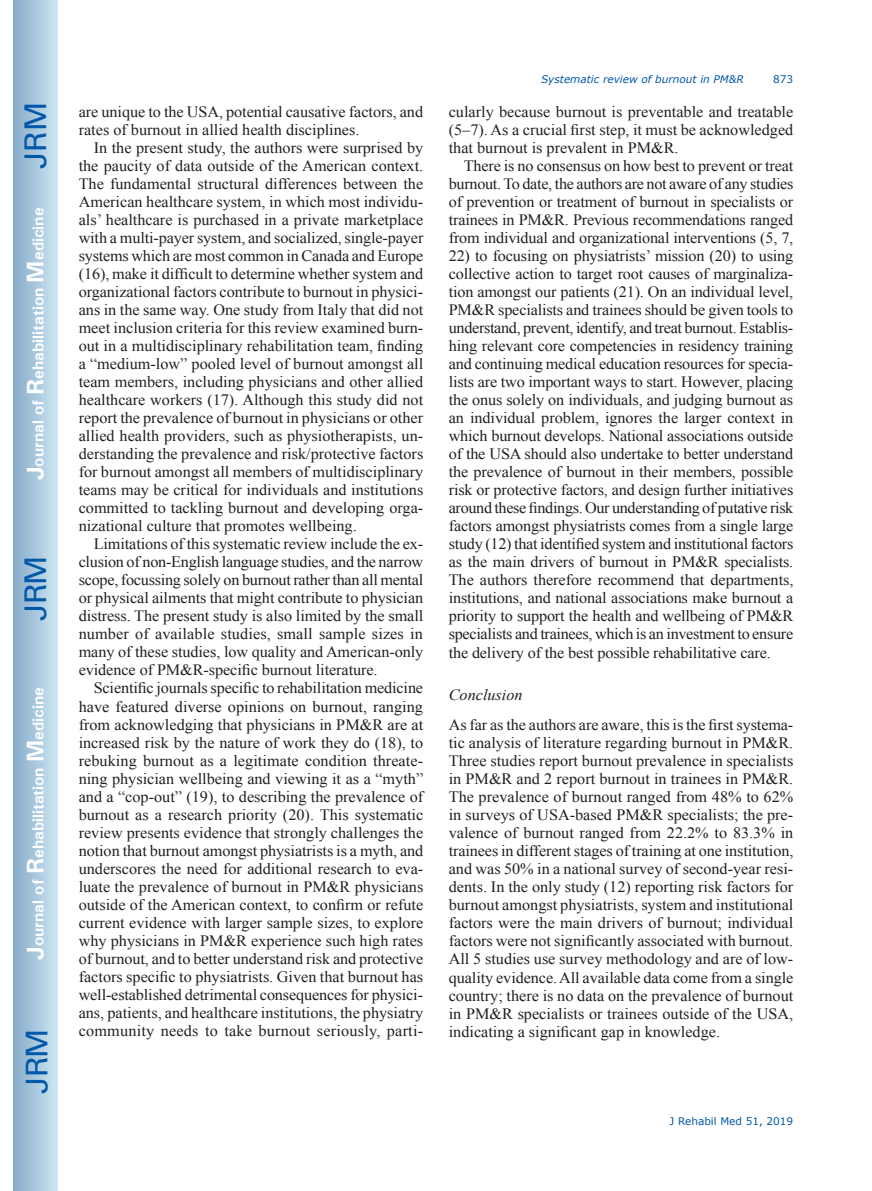
<style>
.page{position:relative;width:872px;height:1191px;background:#fff}
.page>*{position:absolute;margin:0;border:0;box-sizing:border-box;transform-origin:0 0}
.t1{font:30px "Univers";letter-spacing:-.03em;color:#0157a8}
.t2{font:15.75px/18px "Times New Roman";color:#231f20;text-align:justify}
.t3{font:700 15.75px "Univers";color:#fff}
.t4{font:italic 15.75px "Times New Roman";color:#231f20}
.t5{font:italic 10.5px "Verdana";color:#0157a8}
.t6{font:10.5px "Verdana";color:#0157a8}
.s1{font-size:24px}
</style>
<div class="page">
<div style="left:14px;top:0;width:43px;height:1191px;background:linear-gradient(to right,#88acca,#cbe5f2)"></div>
<h1 class="t1" style="left:18px;top:169px;width:68px;rotate:-90deg">JRM</h1>
<p class="t3" style="left:28px;top:480px;width:274px;rotate:-90deg"><span class="s1">J</span>ournal of <span class="s1">R</span>ehabilitation <span class="s1">M</span>edicine</p>
<h1 class="t1" style="left:18px;top:620px;width:67px;rotate:-90deg">JRM</h1>
<p class="t3" style="left:28px;top:959px;width:274px;rotate:-90deg"><span class="s1">J</span>ournal of <span class="s1">R</span>ehabilitation <span class="s1">M</span>edicine</p>
<h1 class="t1" style="left:19px;top:1093px;width:67px;rotate:-90deg">JRM</h1>
<p class="t2" style="left:79px;top:103px;width:346px">are unique to the USA, potential causative factors, and rates of burnout in allied health disciplines.</p>
<p class="t2" style="left:79px;top:139px;width:346px;text-indent:15px">In the present study, the authors were surprised by the paucity of data outside of the American context.<br>The fundamental structural differences between the American healthcare system, in which most individu&shy;als’ healthcare is purchased in a private marketplace with a multi-payer system, and socialized, single-payer systems which are most common in Canada and Europe (16), make it difficult to determine whether system and organizational factors contribute to burnout in physici&shy;ans in the same way. One study from Italy that did not meet inclusion criteria for this review examined burn&shy;out in a multidisciplinary rehabilitation team, finding a “medium-low” pooled level of burnout amongst all team members, including physicians and other allied healthcare workers (17). Although this study did not report the prevalence of burnout in physicians or other allied health providers, such as physiotherapists, un&shy;derstanding the prevalence and risk/protective factors for burnout amongst all members of multidisciplinary teams may be critical for individuals and institutions committed to tackling burnout and developing orga&shy;nizational culture that promotes wellbeing.</p>
<p class="t2" style="left:79px;top:535px;width:346px;text-indent:15px">Limitations of this systematic review include the ex&shy;clusion of non-English language studies, and the narrow scope, focussing solely on burnout rather than all mental or physical ailments that might contribute to physician distress. The present study is also limited by the small number of available studies, small sample sizes in many of these studies, low quality and American-only evidence of PM&amp;R-specific burnout literature.</p>
<p class="t2" style="left:79px;top:679px;width:346px;text-indent:15px">Scientific journals specific to rehabilitation medicine have featured diverse opinions on burnout, ranging from acknowledging that physicians in PM&amp;R are at increased risk by the nature of work they do (18), to rebuking burnout as a legitimate condition threate&shy;ning physician wellbeing and viewing it as a “myth” and a “cop-out” (19), to describing the prevalence of burnout as a research priority (20). This systematic review presents evidence that strongly challenges the notion that burnout amongst physiatrists is a myth, and underscores the need for additional research to eva&shy;luate the prevalence of burnout in PM&amp;R physicians outside of the American context, to confirm or refute current evidence with larger sample sizes, to explore why physicians in PM&amp;R experience such high rates of burnout, and to better understand risk and protective factors specific to physiatrists. Given that burnout has well-established detrimental consequences for physici&shy;ans, patients, and healthcare institutions, the physiatry community needs to take burnout seriously, parti-</p>
<p class="t5" style="left:541px;top:72px;width:204px">Systematic review of burnout in PM&amp;R</p>
<p class="t6" style="left:773px;top:72px;width:22px">873</p>
<p class="t2" style="left:449px;top:103px;width:346px">cularly because burnout is preventable and treatable (5–7). As a crucial first step, it must be acknowledged that burnout is prevalent in PM&amp;R.</p>
<p class="t2" style="left:449px;top:157px;width:346px;text-indent:15px">There is no consensus on how best to prevent or treat burnout. To date, the authors are not aware of any studies of prevention or treatment of burnout in specialists or trainees in PM&amp;R. Previous recommendations ranged from individual and organizational interventions (5, 7,</p>
<p class="t2" style="left:449px;top:247px;width:346px">22) to focusing on physiatrists’ mission (20) to using collective action to target root causes of marginaliza&shy;tion amongst our patients (21). On an individual level, PM&amp;R specialists and trainees should be given tools to understand, prevent, identify, and treat burnout. Establis&shy;hing relevant core competencies in residency training and continuing medical education resources for specia&shy;lists are two important ways to start. However, placing the onus solely on individuals, and judging burnout as an individual problem, ignores the larger context in which burnout develops. National associations outside of the USA should also undertake to better understand the prevalence of burnout in their members, possible risk or protective factors, and design further initiatives around these findings. Our understanding of putative risk factors amongst physiatrists comes from a single large study (12) that identified system and institutional factors as the main drivers of burnout in PM&amp;R specialists.<br>The authors therefore recommend that departments, institutions, and national associations make burnout a priority to support the health and wellbeing of PM&amp;R specialists and trainees, which is an investment to ensure the delivery of the best possible rehabilitative care.</p>
<p class="t4" style="left:449px;top:684px;width:75px">Conclusion</p>
<p class="t2" style="left:449px;top:716px;width:346px">As far as the authors are aware, this is the first systema&shy;tic analysis of literature regarding burnout in PM&amp;R.<br>Three studies report burnout prevalence in specialists in PM&amp;R and 2 report burnout in trainees in PM&amp;R.<br>The prevalence of burnout ranged from 48% to 62% in surveys of USA-based PM&amp;R specialists; the pre&shy;valence of burnout ranged from 22.2% to 83.3% in trainees in different stages of training at one institution, and was 50% in a national survey of second-year resi&shy;dents. In the only study (12) reporting risk factors for burnout amongst physiatrists, system and institutional factors were the main drivers of burnout; individual factors were not significantly associated with burnout.<br>All 5 studies use survey methodology and are of low&shy;quality evidence. All available data come from a single country; there is no data on the prevalence of burnout in PM&amp;R specialists or trainees outside of the USA, indicating a significant gap in knowledge.</p>
<p class="t6" style="left:669px;top:1114px;width:125px">J Rehabil Med 51, 2019</p>
</div>
